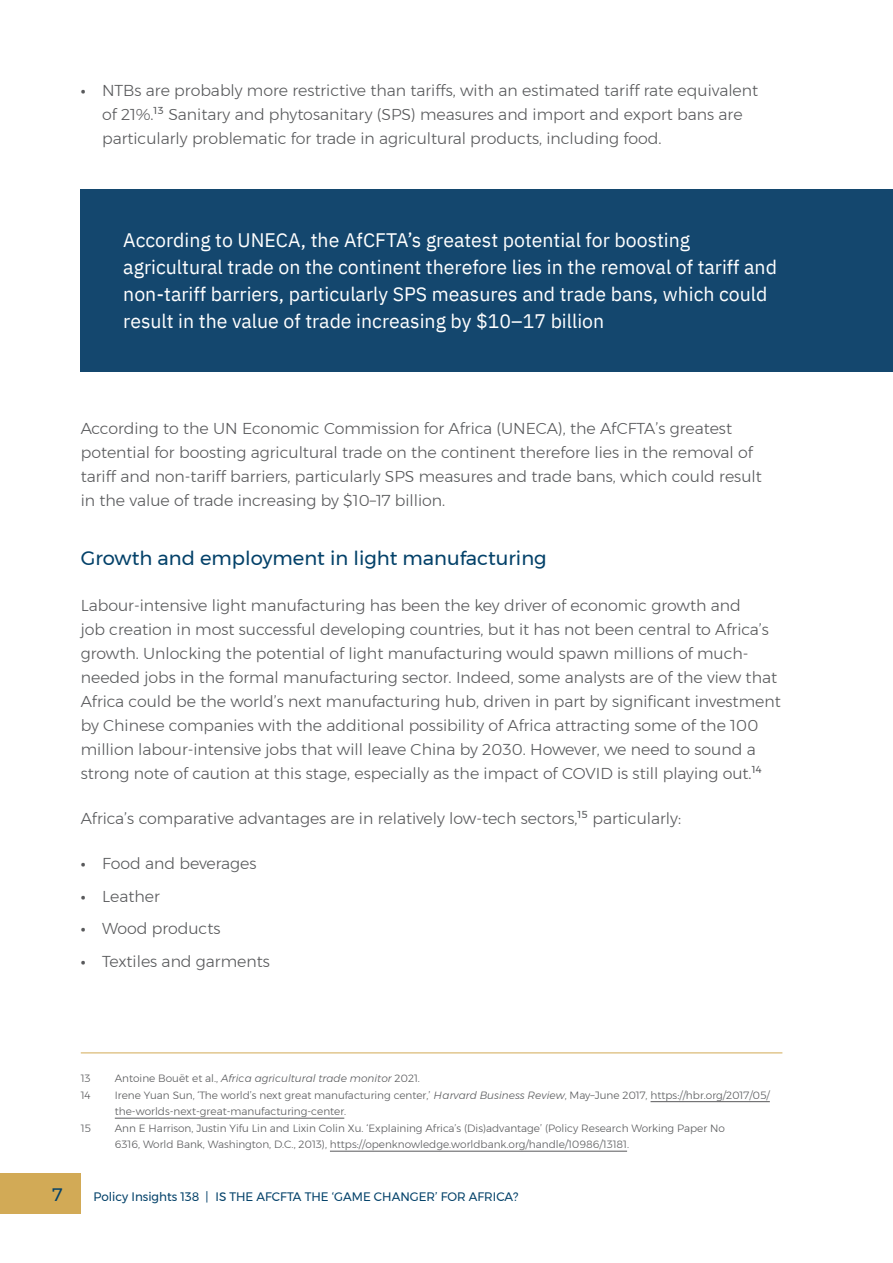
<style>
.page{position:relative;width:893px;height:1263px;background:#fff}
.page>*{position:absolute;margin:0;border:0;box-sizing:border-box;transform-origin:0 0}
.t1{font:19.5px/27px "IBM Plex Sans";color:#fff}
.t2{font:19.5px "Montserrat";color:#034169}
.t3{font:18px "Montserrat";color:#034169}
.t4{font:300 15.75px/24px "Montserrat";color:#58595b}
.t5{font:12.3px "Montserrat";color:#034169}
.t6{font:300 10.5px/16.5px "Montserrat";color:#58595b}
.t7{font:italic 300 10.5px "Montserrat";color:#58595b}
.s1{font-weight:600}
.s2{font-style:normal}
.s3{font-style:italic}
</style>
<div class="page">
<div style="left:0;top:1172px;width:81px;height:41px;background:#d2aa56"></div>
<hr style="left:81px;top:1052px;width:701px;height:1px;background:#d2aa56">
<hr style="left:650px;top:1101px;width:120px;height:1px;background:#58595b">
<hr style="left:115px;top:1118px;width:229px;height:1px;background:#58595b">
<hr style="left:330px;top:1151px;width:297px;height:1px;background:#58595b">
<div style="left:81px;top:189px;width:812px;height:183px;background:#14476e"></div>
<p class="t4" style="left:102px;top:78px;width:658px;text-indent:-21px"><span class="s1">∙</span> NTBs are probably more restrictive than tariffs, with an estimated tariff rate equivalent of 21%.<sup>13</sup> Sanitary and phytosanitary (SPS) measures and import and export bans are particularly problematic for trade in agricultural products, including food.</p>
<p class="t1" style="left:123px;top:225px;width:655px">According to UNECA, the AfCFTA’s greatest potential for boosting agricultural trade on the continent therefore lies in the removal of tariff and non-tariff barriers, particularly SPS measures and trade bans, which could result in the value of trade increasing by $10–17 billion</p>
<p class="t4" style="left:81px;top:416px;width:682px">According to the UN Economic Commission for Africa (UNECA), the AfCFTA’s greatest potential for boosting agricultural trade on the continent therefore lies in the removal of tariff and non-tariff barriers, particularly SPS measures and trade bans, which could result in the value of trade increasing by $10–17 billion.</p>
<p class="t2" style="left:81px;top:543px;width:467px">Growth and employment in light manufacturing</p>
<p class="t4" style="left:81px;top:593px;width:701px">Labour-intensive light manufacturing has been the key driver of economic growth and<br>job creation in most successful developing countries, but it has not been central to Africa’s growth. Unlocking the potential of light manufacturing would spawn millions of much&shy;needed jobs in the formal manufacturing sector. Indeed, some analysts are of the view that Africa could be the world’s next manufacturing hub, driven in part by significant investment by Chinese companies with the additional possibility of Africa attracting some of the 100 million labour-intensive jobs that will leave China by 2030. However, we need to sound a strong note of caution at this stage, especially as the impact of COVID is still playing out.<sup>14</sup></p>
<p class="t4" style="left:81px;top:806px;width:602px">Africa’s comparative advantages are in relatively low-tech sectors,<sup>15</sup> particularly:</p>
<p class="t4" style="left:81px;top:847px;width:191px;line-height:32.5px"><span class="s1">∙</span> Food and beverages<br><span class="s1">∙</span> Leather<br><span class="s1">∙</span> Wood products<br><span class="s1">∙</span> Textiles and garments</p>
<p class="t6" style="left:81px;top:1070px;width:11px">13</p>
<p class="t7" style="left:115px;top:1070px;width:307px"><span class="s2">Antoine Bouët et al.,</span> Africa agricultural trade monitor <span class="s2">2021.</span></p>
<p class="t6" style="left:81px;top:1086px;width:11px">14</p>
<p class="t6" style="left:115px;top:1086px;width:656px">Irene Yuan Sun, ‘The world’s next great manufacturing center,’ <span class="s3">Harvard Business Review</span>, May–June 2017, https://hbr.org/2017/05/ the-worlds-next-great-manufacturing-center.</p>
<p class="t6" style="left:81px;top:1119px;width:12px">15</p>
<p class="t6" style="left:115px;top:1119px;width:612px">Ann E Harrison, Justin Yifu Lin and Lixin Colin Xu. ‘Explaining Africa’s (Dis)advantage’ (Policy Research Working Paper No<br>6316, World Bank, Washington, D.C., 2013), https://openknowledge.worldbank.org/handle/10986/13181.</p>
<p class="t3" style="left:53px;top:1181px;width:12px">7</p>
<p class="t5" style="left:94px;top:1187px;width:426px">Policy Insights 138 | IS THE AFCFTA THE ‘GAME CHANGER’ FOR AFRICA?</p>
</div>
